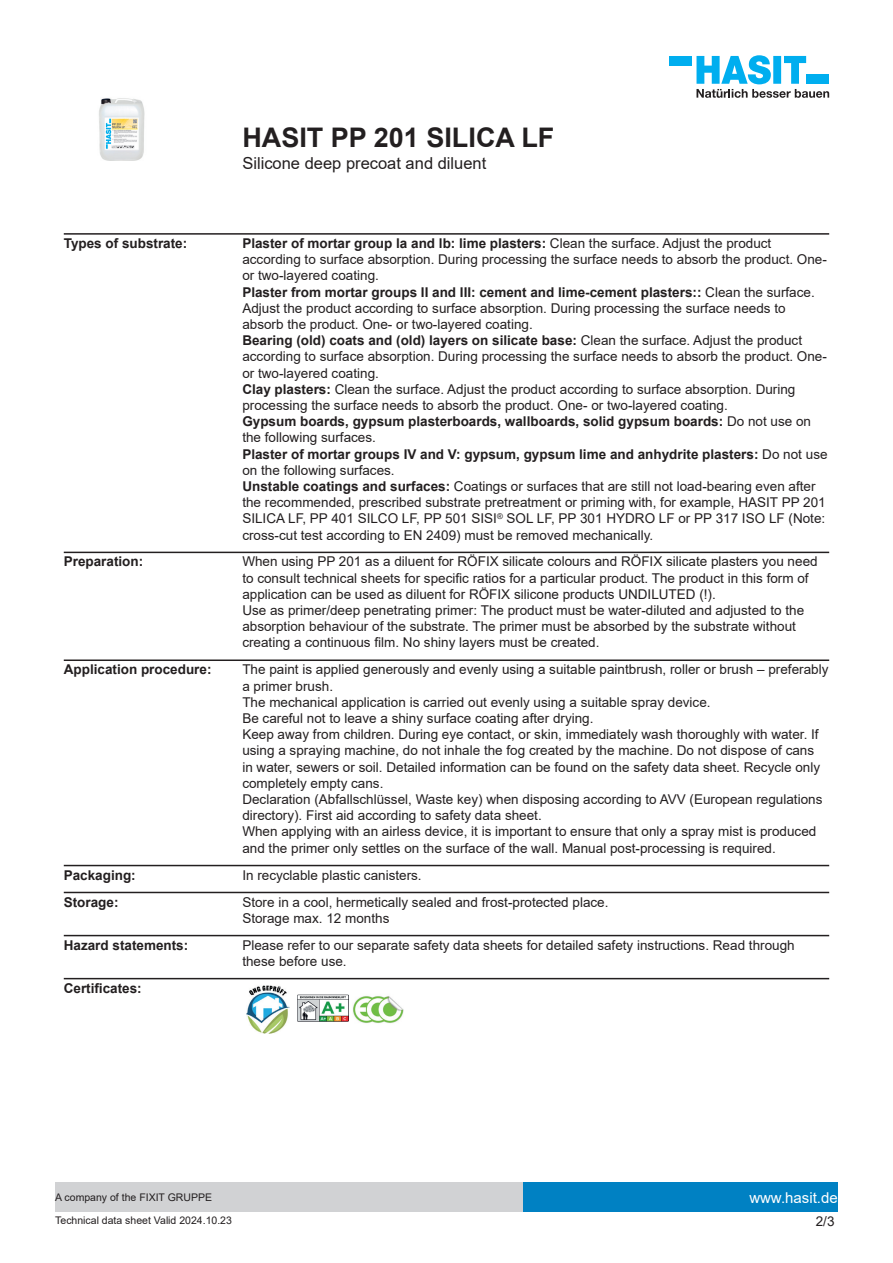
<style>
.page{position:relative;width:893px;height:1263px;background:#fff}
.page>*{position:absolute;margin:0;border:0;box-sizing:border-box;transform-origin:0 0}
.t1{font:700 27px "Arial";color:#231f20}
.t2{font:16.5px "Arial";color:#231f20}
.t3{font:15px "Arial";color:#fff}
.t4{font:13.5px/16.2px "Arial";color:#231f20}
.t5{font:700 13.5px "Arial";color:#231f20}
.t6{font:10.5px "Arial";color:#231f20}
.s1{font-weight:700}
</style>
<div class="page">
<img style="left:99px;top:98px;width:46px;height:63px">
<div style="left:669px;top:56px;width:23px;height:10px;background:#00aeef"></div>
<svg style="left:696px;top:55px;width:133px;height:43px"></svg>
<div style="left:523px;top:1182px;width:315px;height:30px;background:#0081c3"></div>
<div style="left:55px;top:1182px;width:468px;height:30px;background:#d1d2d4"></div>
<hr style="left:64px;top:233px;width:765px;height:2px;background:#231f20">
<hr style="left:64px;top:552px;width:765px;height:1px;background:#231f20">
<hr style="left:64px;top:659px;width:765px;height:2px;background:#231f20">
<hr style="left:64px;top:865px;width:765px;height:1px;background:#231f20">
<hr style="left:64px;top:892px;width:765px;height:1px;background:#231f20">
<hr style="left:64px;top:935px;width:765px;height:1px;background:#231f20">
<hr style="left:64px;top:978px;width:765px;height:1px;background:#231f20">
<img style="left:246px;top:985px;width:44px;height:49px">
<img style="left:297px;top:994px;width:51px;height:28px">
<img style="left:353px;top:996px;width:51px;height:27px">
<h1 class="t1" style="left:242px;top:119px;width:314px">HASIT PP 201 SILICA LF</h1>
<p class="t2" style="left:242px;top:152px;width:245px">Silicone deep precoat and diluent</p>
<p class="t5" style="left:64px;top:234px;width:125px">Types of substrate:</p>
<p class="t4" style="left:242px;top:235px;width:587px"><span class="s1">Plaster of mortar group la and lb: lime plasters:</span> Clean the surface. Adjust the product according to surface absorption. During processing the surface needs to absorb the product. One&shy;or two-layered coating.<br><span class="s1">Plaster from mortar groups II and III: cement and lime-cement plasters::</span> Clean the surface.<br>Adjust the product according to surface absorption. During processing the surface needs to absorb the product. One- or two-layered coating.<br><span class="s1">Bearing (old) coats and (old) layers on silicate base:</span> Clean the surface. Adjust the product according to surface absorption. During processing the surface needs to absorb the product. One&shy;or two-layered coating.<br><span class="s1">Clay plasters:</span> Clean the surface. Adjust the product according to surface absorption. During processing the surface needs to absorb the product. One- or two-layered coating.<br><span class="s1">Gypsum boards, gypsum plasterboards, wallboards, solid gypsum boards:</span> Do not use on the following surfaces.<br><span class="s1">Plaster of mortar groups IV and V: gypsum, gypsum lime and anhydrite plasters:</span> Do not use on the following surfaces.<br><span class="s1">Unstable coatings and surfaces:</span> Coatings or surfaces that are still not load-bearing even after the recommended, prescribed substrate pretreatment or priming with, for example, HASIT PP 201<br>SILICA LF, PP 401 SILCO LF, PP 501 SISI<sup>®</sup> SOL LF, PP 301 HYDRO LF or PP 317 ISO LF (Note: cross-cut test according to EN 2409) must be removed mechanically.</p>
<p class="t5" style="left:64px;top:552px;width:81px">Preparation:</p>
<p class="t4" style="left:242px;top:553px;width:577px">When using PP 201 as a diluent for RÖFIX silicate colours and RÖFIX silicate plasters you need to consult technical sheets for specific ratios for a particular product. The product in this form of application can be used as diluent for RÖFIX silicone products UNDILUTED (!).<br>Use as primer/deep penetrating primer: The product must be water-diluted and adjusted to the absorption behaviour of the substrate. The primer must be absorbed by the substrate without creating a continuous film. No shiny layers must be created.</p>
<p class="t5" style="left:64px;top:660px;width:149px">Application procedure:</p>
<p class="t4" style="left:242px;top:661px;width:588px">The paint is applied generously and evenly using a suitable paintbrush, roller or brush – preferably a primer brush.<br>The mechanical application is carried out evenly using a suitable spray device.<br>Be careful not to leave a shiny surface coating after drying.<br>Keep away from children. During eye contact, or skin, immediately wash thoroughly with water. If using a spraying machine, do not inhale the fog created by the machine. Do not dispose of cans<br>in water, sewers or soil. Detailed information can be found on the safety data sheet. Recycle only completely empty cans.<br>Declaration (Abfallschlüssel, Waste key) when disposing according to AVV (European regulations directory). First aid according to safety data sheet.<br>When applying with an airless device, it is important to ensure that only a spray mist is produced and the primer only settles on the surface of the wall. Manual post-processing is required.</p>
<p class="t5" style="left:64px;top:865px;width:74px">Packaging:</p>
<p class="t4" style="left:242px;top:867px;width:181px">In recyclable plastic canisters.</p>
<p class="t5" style="left:64px;top:892px;width:56px">Storage:</p>
<p class="t4" style="left:242px;top:894px;width:368px">Store in a cool, hermetically sealed and frost-protected place.<br>Storage max. 12 months</p>
<p class="t5" style="left:64px;top:935px;width:126px">Hazard statements:</p>
<p class="t4" style="left:242px;top:937px;width:554px">Please refer to our separate safety data sheets for detailed safety instructions. Read through these before use.</p>
<p class="t5" style="left:64px;top:978px;width:80px">Certificates:</p>
<p class="t6" style="left:55px;top:1190px;width:158px">A company of the FIXIT GRUPPE</p>
<p class="t3" style="left:749px;top:1187px;width:90px">www.hasit.de</p>
<p class="t6" style="left:55px;top:1213px;width:178px">Technical data sheet Valid 2024.10.23</p>
<p class="t4" style="left:816px;top:1213px;width:20px">2/3</p>
</div>
